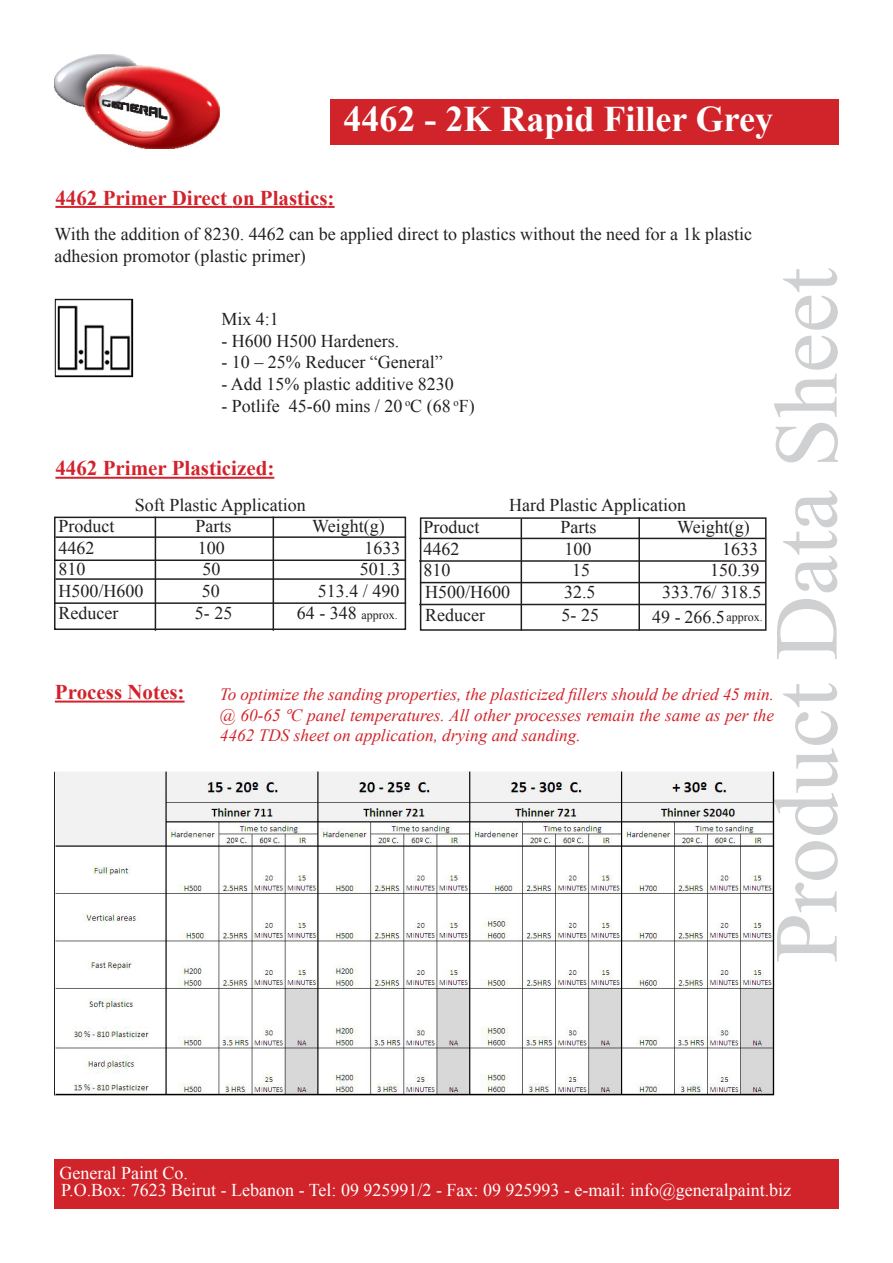
<style>
.page{position:relative;width:893px;height:1263px;background:#fff}
.page>*{position:absolute;margin:0;border:0;box-sizing:border-box;transform-origin:0 0}
.t1{font:90px "Times New Roman";color:#cfd0d2}
.t2{font:700 36px "Times New Roman";color:#fff}
.t3{font:700 21px "Times New Roman";color:#d3222b}
.t4{font:18px "Times New Roman";color:#231f20}
.t5{font:18px "Times New Roman";color:#fff}
.t6{font:18px "Times New Roman";color:#231f20}
.t7{font:italic 17.25px/20.7px "Times New Roman";color:#d1232a;text-align:justify}
.t8{font:12px "Times New Roman";color:#231f20}
.s1{font-style:inherit}
.s2{font-size:18px}
</style>
<div class="page">
<img style="left:54px;top:54px;width:166px;height:94px">
<div style="left:420px;top:517px;width:346px;height:114px;border:2px solid #231f20"></div>
<hr style="left:55px;top:477px;width:219px;height:2px;background:#d3222b">
<hr style="left:55px;top:700px;width:130px;height:2px;background:#d3222b">
<div style="left:331px;top:99px;width:508px;height:46px;background:#d1232a"></div>
<img style="left:54px;top:299px;width:79px;height:79px">
<div style="left:54px;top:1159px;width:785px;height:49px;background:#d1232a"></div>
<img style="left:56px;top:772px;width:717px;height:323px">
<div style="left:54px;top:517px;width:352px;height:113px;border:2px solid #231f20"></div>
<hr style="left:273px;top:517px;width:1px;height:114px;background:#231f20">
<hr style="left:155px;top:517px;width:1px;height:114px;background:#231f20">
<hr style="left:55px;top:578px;width:351px;height:2px;background:#231f20">
<hr style="left:55px;top:536px;width:351px;height:2px;background:#231f20">
<hr style="left:54px;top:559px;width:352px;height:2px;background:#231f20">
<hr style="left:54px;top:602px;width:352px;height:2px;background:#231f20">
<hr style="left:638px;top:517px;width:2px;height:114px;background:#231f20">
<hr style="left:521px;top:519px;width:1px;height:112px;background:#231f20">
<hr style="left:419px;top:538px;width:346px;height:1px;background:#231f20">
<hr style="left:419px;top:560px;width:346px;height:2px;background:#231f20">
<hr style="left:420px;top:582px;width:345px;height:1px;background:#231f20">
<hr style="left:419px;top:604px;width:346px;height:1px;background:#231f20">
<hr style="left:55px;top:206px;width:178px;height:2px;background:#d3222b">
<hr style="left:233px;top:206px;width:95px;height:2px;background:#d3222b">
<svg style="left:328px;top:206px;width:7px;height:2px"></svg>
<p class="t2" style="left:343px;top:94px;width:431px">4462 - 2K Rapid Filler Grey</p>
<p class="t3" style="left:55px;top:183px;width:281px">4462 Primer Direct on Plastics:</p>
<p class="t4" style="left:55px;top:222px;width:699px">With the addition of 8230. 4462 can be applied direct to plastics without the need for a 1k plastic</p>
<p class="t4" style="left:55px;top:244px;width:253px">adhesion promotor (plastic primer)</p>
<h1 class="t1" style="left:746px;top:963px;width:696px;rotate:-90deg">Product Data Sheet</h1>
<p class="t4" style="left:221px;top:307px;width:59px">Mix 4:1</p>
<p class="t4" style="left:221px;top:329px;width:179px">- H600 H500 Hardeners.</p>
<p class="t4" style="left:221px;top:350px;width:223px">- 10 – 25% Reducer “General”</p>
<p class="t4" style="left:221px;top:372px;width:234px">- Add 15% plastic additive 8230</p>
<p class="t4" style="left:221px;top:393px;width:255px">- Potlife 45-60 mins / 20 <sup>o</sup>C (68 <sup>o</sup>F)</p>
<p class="t3" style="left:55px;top:454px;width:220px">4462 Primer Plasticized:</p>
<p class="t4" style="left:135px;top:492px;width:172px">Soft Plastic Application</p>
<p class="t4" style="left:509px;top:493px;width:178px">Hard Plastic Application</p>
<p class="t4" style="left:58px;top:514px;width:57px">Product</p>
<p class="t4" style="left:195px;top:514px;width:37px">Parts</p>
<p class="t4" style="left:312px;top:514px;width:74px">Weight(g)</p>
<p class="t4" style="left:58px;top:536px;width:37px">4462</p>
<p class="t4" style="left:198px;top:536px;width:28px">100</p>
<p class="t4" style="left:364px;top:536px;width:38px">163<span class="s1">3</span></p>
<p class="t4" style="left:58px;top:557px;width:28px">810</p>
<p class="t4" style="left:202px;top:557px;width:19px">50</p>
<p class="t6" style="left:360px;top:557px;width:42px">501.3</p>
<p class="t4" style="left:58px;top:579px;width:86px">H500/H600</p>
<p class="t4" style="left:202px;top:579px;width:19px">50</p>
<p class="t6" style="left:318px;top:579px;width:83px">513.4 <span class="s1">/ 490</span></p>
<p class="t4" style="left:58px;top:600px;width:61px">Reducer</p>
<p class="t4" style="left:195px;top:600px;width:39px">5- 25</p>
<p class="t8" style="left:297px;top:606px;width:102px"><span class="s2">64 - 3</span><span class="s2">48</span> approx.</p>
<p class="t4" style="left:424px;top:515px;width:57px">Product</p>
<p class="t4" style="left:561px;top:515px;width:37px">Parts</p>
<p class="t4" style="left:677px;top:515px;width:74px">Weight(g)</p>
<p class="t4" style="left:424px;top:536px;width:37px">4462</p>
<p class="t4" style="left:565px;top:536px;width:28px">100</p>
<p class="t4" style="left:722px;top:536px;width:37px">163<span class="s1">3</span></p>
<p class="t4" style="left:424px;top:558px;width:28px">810</p>
<p class="t4" style="left:572px;top:558px;width:19px">15</p>
<p class="t4" style="left:710px;top:558px;width:51px">150.<span class="s1">39</span></p>
<p class="t4" style="left:425px;top:580px;width:86px">H500/H600</p>
<p class="t4" style="left:564px;top:580px;width:33px">3<span class="s1">2</span>.5</p>
<p class="t6" style="left:662px;top:580px;width:101px">333<span class="s1">.</span>76<span class="s1">/ 3</span>1<span class="s1">8.</span>5</p>
<p class="t4" style="left:425px;top:603px;width:61px">Reducer</p>
<p class="t4" style="left:561px;top:603px;width:39px">5- 25</p>
<p class="t8" style="left:652px;top:609px;width:112px"><span class="s2">4</span><span class="s2">9</span> <span class="s2">- 2</span><span class="s2">66</span><span class="s2">.</span><span class="s2">5</span>approx.</p>
<p class="t3" style="left:55px;top:678px;width:131px">Process Notes:</p>
<p class="t7" style="left:220px;top:683px;width:556px">To optimize the sanding properties, the plasticized fillers should be dried 45 min. @ 60-65 ºC panel temperatures. All other processes remain the same as per the 4462 TDS sheet on application, drying and sanding.</p>
<p class="t5" style="left:60px;top:1161px;width:130px">General Paint Co.</p>
<p class="t5" style="left:61px;top:1178px;width:731px">P.O.Box: 7623 Beirut - Lebanon - Tel: 09 925991/2 - Fax: 09 925993 - e-mail: info@generalpaint.biz</p>
</div>
